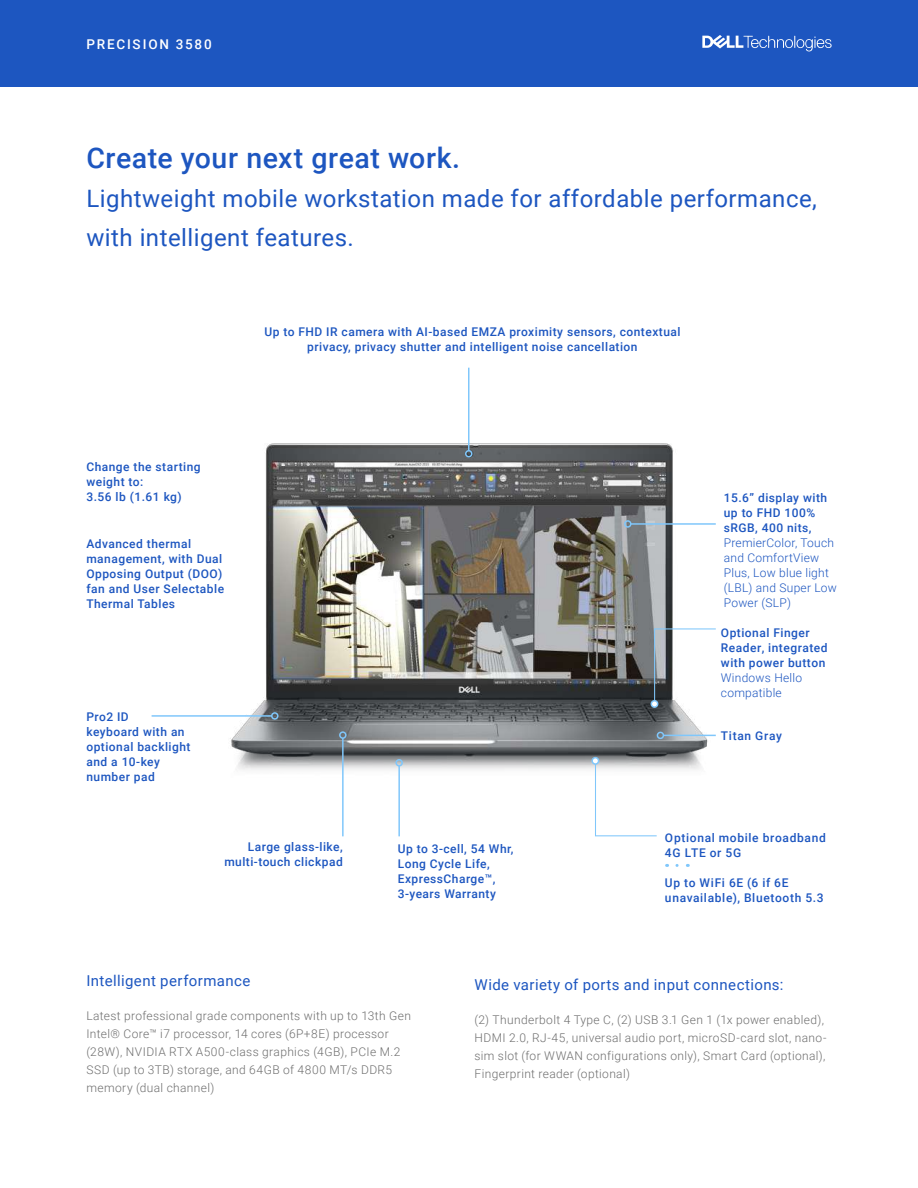
<style>
.page{position:relative;width:918px;height:1188px;background:#fff}
.page>*{position:absolute;margin:0;border:0;box-sizing:border-box;transform-origin:0 0}
.t1{font:500 28.5px "Roboto";letter-spacing:.015em;color:#1d56c0}
.t2{font:24px/39px "Roboto";letter-spacing:.02em;color:#1d56c0}
.t3{font:15px "Roboto";letter-spacing:.03em;color:#1d56c0}
.t4{font:500 13.5px "Roboto";letter-spacing:.135em;color:#fff}
.t5{font:500 12px/15px "Roboto";letter-spacing:.04em;color:#1d56c0}
.t6{font:300 12px/18px "Roboto";letter-spacing:.03em;color:#6e6e6e}
.t7{font:300 12px/15px "Roboto";letter-spacing:.02em;color:#1d56c0}
.t8{font:500 12px "Roboto";letter-spacing:.06em;color:#1d56c0}
</style>
<div class="page">
<div style="left:0;top:0;width:918px;height:86px;background:#1d56c0"></div>
<svg style="left:702px;top:35px;width:130px;height:16px"></svg>
<img style="left:230px;top:443px;width:486px;height:327px">
<hr style="left:468px;top:368px;width:2px;height:83px;background:#80c7fb">
<div style="left:465px;top:450px;width:7px;height:7px;border:2px solid #80c7fb;border-radius:50%"></div>
<hr style="left:152px;top:715px;width:120px;height:2px;background:#80c7fb">
<div style="left:271px;top:712px;width:8px;height:8px;border:2px solid #80c7fb;border-radius:50%"></div>
<hr style="left:631px;top:523px;width:85px;height:2px;background:#80c7fb">
<div style="left:624px;top:520px;width:8px;height:8px;border:2px solid #80c7fb;border-radius:50%"></div>
<hr style="left:663px;top:735px;width:53px;height:1px;background:#80c7fb">
<div style="left:657px;top:732px;width:7px;height:7px;border:2px solid #80c7fb;border-radius:50%"></div>
<svg style="left:654px;top:628px;width:62px;height:76px"></svg>
<div style="left:651px;top:701px;width:7px;height:6px;background:#fff;border-radius:50%"></div>
<div style="left:651px;top:700px;width:7px;height:8px;border:2px solid #80c7fb;border-radius:50%"></div>
<hr style="left:342px;top:738px;width:2px;height:98px;background:#80c7fb">
<div style="left:339px;top:731px;width:8px;height:8px;border:2px solid #80c7fb;border-radius:50%"></div>
<hr style="left:398px;top:766px;width:2px;height:70px;background:#80c7fb">
<div style="left:395px;top:759px;width:8px;height:8px;border:2px solid #80c7fb;border-radius:50%"></div>
<svg style="left:594px;top:761px;width:64px;height:76px"></svg>
<div style="left:592px;top:758px;width:7px;height:6px;background:#fff;border-radius:50%"></div>
<div style="left:591px;top:757px;width:8px;height:8px;border:2px solid #80c7fb;border-radius:50%"></div>
<svg style="left:677px;top:864px;width:11px;height:3px"></svg>
<p class="t4" style="left:86px;top:35px;width:127px">PRECISION 3580</p>
<h1 class="t1" style="left:86px;top:137px;width:375px">Create your next great work.</h1>
<h2 class="t2" style="left:86px;top:178px;width:732px">Lightweight mobile workstation made for affordable performance, with intelligent features.</h2>
<p class="t5" style="left:264px;top:324px;width:418px;text-align:center">Up to FHD IR camera with AI-based EMZA proximity sensors, contextual privacy, privacy shutter and intelligent noise cancellation</p>
<p class="t5" style="left:86px;top:458px;width:116px">Change the starting weight to:<br>3.56 lb (1.61 kg)</p>
<p class="t5" style="left:86px;top:536px;width:139px">Advanced thermal management, with Dual<br>Opposing Output (DOO) fan and User Selectable<br>Thermal Tables</p>
<p class="t5" style="left:86px;top:709px;width:106px">Pro2 ID<br>keyboard with an optional backlight and a 10-key number pad</p>
<p class="t5" style="left:724px;top:490px;width:105px">15.6” display with up to FHD 100% sRGB, 400 nits,</p>
<p class="t7" style="left:724px;top:535px;width:115px">PremierColor, Touch and ComfortView<br>Plus, Low blue light (LBL) and Super Low<br>Power (SLP)</p>
<p class="t5" style="left:721px;top:625px;width:108px">Optional Finger<br>Reader, integrated with power button</p>
<p class="t7" style="left:721px;top:670px;width:83px">Windows Hello compatible</p>
<p class="t8" style="left:721px;top:727px;width:63px">Titan Gray</p>
<p class="t5" style="left:224px;top:839px;width:120px;text-align:right">Large glass-like, multi-touch clickpad</p>
<p class="t5" style="left:398px;top:841px;width:117px">Up to 3-cell, 54 Whr,<br>Long Cycle Life,<br>ExpressCharge™,<br>3-years Warranty</p>
<p class="t5" style="left:665px;top:830px;width:162px">Optional mobile broadband<br>4G LTE or 5G</p>
<p class="t5" style="left:665px;top:875px;width:160px">Up to WiFi 6E (6 if 6E unavailable), Bluetooth 5.3</p>
<p class="t3" style="left:86px;top:971px;width:166px">Intelligent performance</p>
<p class="t6" style="left:86px;top:1007px;width:326px">Latest professional grade components with up to 13th Gen Intel® Core™ i7 processor, 14 cores (6P+8E) processor (28W), NVIDIA RTX A500-class graphics (4GB), PCIe M.2<br>SSD (up to 3TB) storage, and 64GB of 4800 MT/s DDR5 memory (dual channel)</p>
<p class="t3" style="left:475px;top:974px;width:311px">Wide variety of ports and input connections:</p>
<p class="t6" style="left:475px;top:1010px;width:353px">(2) Thunderbolt 4 Type C, (2) USB 3.1 Gen 1 (1x power enabled), HDMI 2.0, RJ-45, universal audio port, microSD-card slot, nano&shy;sim slot (for WWAN configurations only), Smart Card (optional), Fingerprint reader (optional)</p>
</div>
